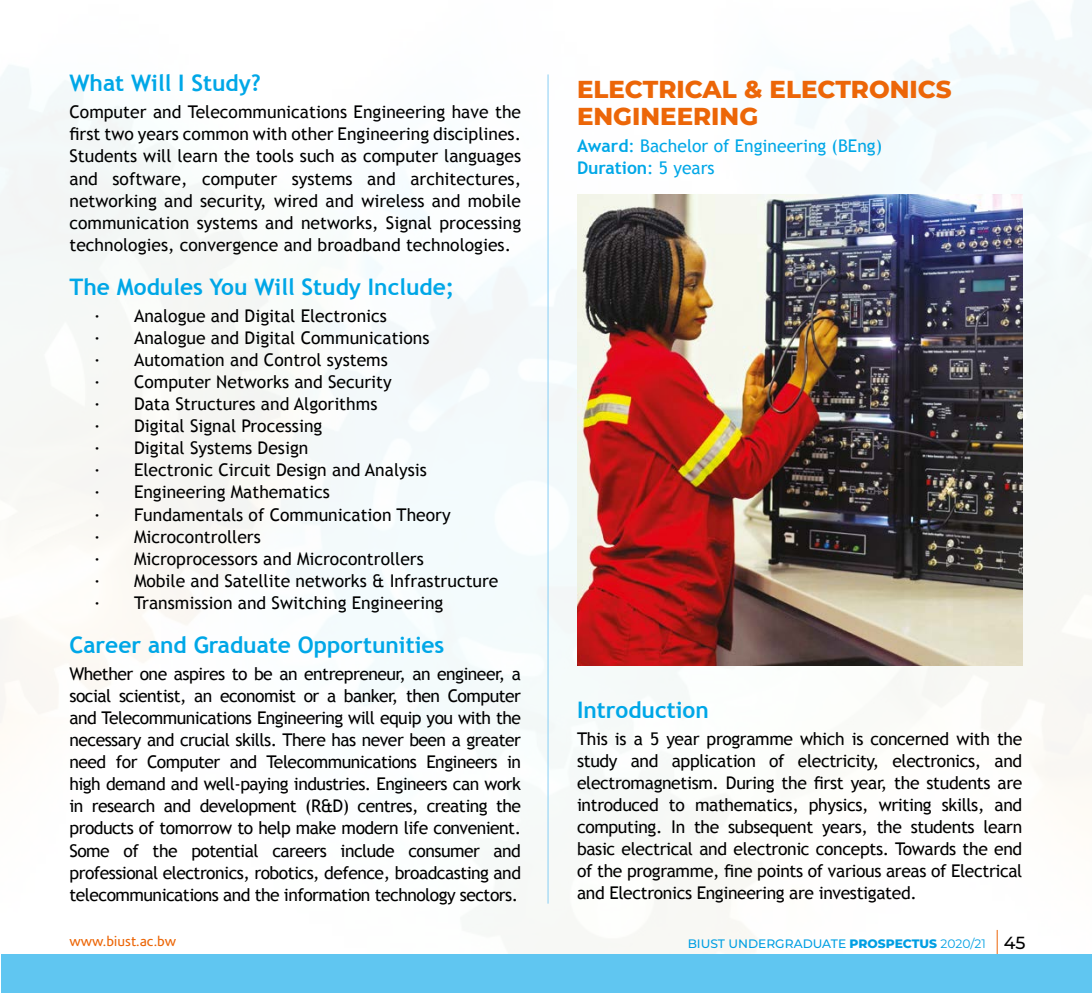
<style>
.page{position:relative;width:1092px;height:993px;background:#fff}
.page>*{position:absolute;margin:0;border:0;box-sizing:border-box;transform-origin:0 0}
.t1{font:800 24.5px/26.4px "Montserrat";color:#ec6608}
.t2{font:700 22.75px "Trebuchet MS";color:#00a7e7}
.t3{font:17.5px/22.1px "Trebuchet MS";color:#000;text-align:justify}
.t4{font:17.5px/22.1px "Trebuchet MS";color:#00a7e7}
.t5{font:14px "Corisande";color:#ec6608}
.t6{font:500 12.25px "Montserrat";color:#009fe3}
.s1{font-weight:700}
.s2{font-weight:800}
.s3{font-weight:400}
.s4{font-size:17.5px;color:#000}
</style>
<div class="page">
<img style="left:509px;top:0;width:582px;height:953px">
<svg style="left:996px;top:929px;width:1px;height:24px"></svg>
<div style="left:1px;top:953px;width:1090px;height:39px;background:#60c6f1"></div>
<hr style="left:547px;top:74px;width:1px;height:829px;background:#87cef4">
<img style="left:577px;top:194px;width:445px;height:471px">
<h2 class="t2" style="left:69px;top:69px;width:193px">What Will I Study?</h2>
<p class="t3" style="left:69px;top:101px;width:453px">Computer and Telecommunications Engineering have the first two years common with other Engineering disciplines.<br>Students will learn the tools such as computer languages and software, computer systems and architectures, networking and security, wired and wireless and mobile communication systems and networks, Signal processing technologies, convergence and broadband technologies.</p>
<h2 class="t2" style="left:69px;top:272px;width:386px">The Modules You Will Study Include;</h2>
<p class="t3" style="left:94px;top:304px;width:405px;text-align:left">· Analogue and Digital Electronics<br>· Analogue and Digital Communications<br>· Automation and Control systems<br>· Computer Networks and Security<br>· Data Structures and Algorithms<br>· Digital Signal Processing<br>· Digital Systems Design<br>· Electronic Circuit Design and Analysis<br>· Engineering Mathematics<br>· Fundamentals of Communication Theory<br>· Microcontrollers<br>· Microprocessors and Microcontrollers<br>· Mobile and Satellite networks &amp; Infrastructure · Transmission and Switching Engineering</p>
<h2 class="t2" style="left:69px;top:630px;width:376px">Career and Graduate Opportunities</h2>
<p class="t3" style="left:69px;top:662px;width:453px">Whether one aspires to be an entrepreneur, an engineer, a social scientist, an economist or a banker, then Computer and Telecommunications Engineering will equip you with the necessary and crucial skills. There has never been a greater need for Computer and Telecommunications Engineers in high demand and well-paying industries. Engineers can work in research and development (R&amp;D) centres, creating the products of tomorrow to help make modern life convenient.<br>Some of the potential careers include consumer and professional electronics, robotics, defence, broadcasting and telecommunications and the information technology sectors.</p>
<h1 class="t1" style="left:577px;top:75px;width:376px">ELECTRICAL &amp; ELECTRONICS<br>ENGINEERING</h1>
<p class="t4" style="left:577px;top:134px;width:306px"><span class="s1">Award</span>: Bachelor of Engineering (BEng)<br><span class="s1">Duration</span>: 5 years</p>
<h2 class="t2" style="left:577px;top:695px;width:133px">Introduction</h2>
<p class="t3" style="left:577px;top:727px;width:447px">This is a 5 year programme which is concerned with the study and application of electricity, electronics, and electromagnetism. During the first year, the students are introduced to mathematics, physics, writing skills, and computing. In the subsequent years, the students learn basic electrical and electronic concepts. Towards the end of the programme, fine points of various areas of Electrical and Electronics Engineering are investigated.</p>
<p class="t5" style="left:69px;top:933px;width:108px">www.biust.ac.bw</p>
<p class="t6" style="left:687px;top:934px;width:339px">BIUST UNDERGRADUATE <span class="s2">PROSPECTUS</span> <span class="s3">2020/21</span> <span class="s4">45</span></p>
</div>
